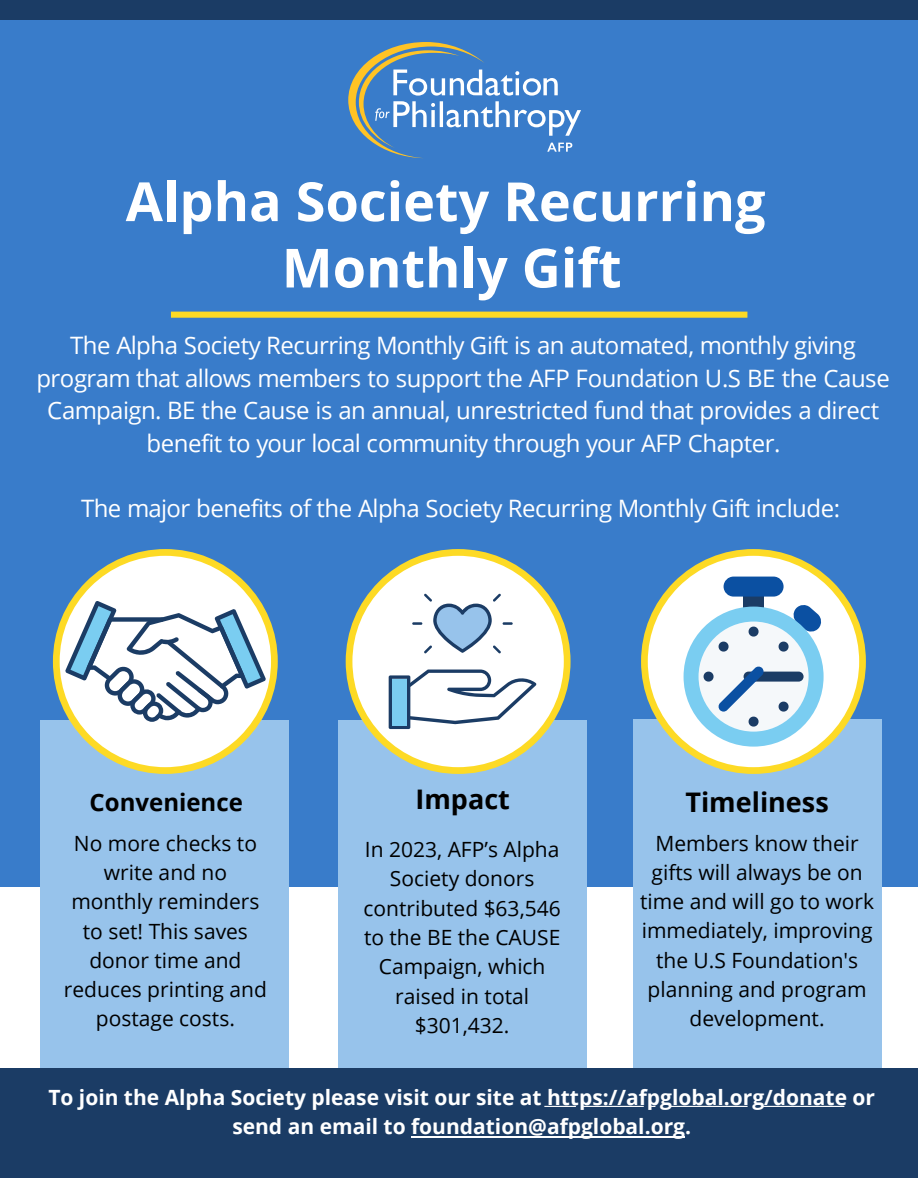
<style>
.page{position:relative;width:918px;height:1188px;background:#fff}
.page>*{position:absolute;margin:0;border:0;box-sizing:border-box;transform-origin:0 0}
.t1{font:700 54px/66.3px "Open Sans";color:#fff;text-align:center}
.t2{font:700 27px "Open Sans";color:#000}
.t3{font:24px/32.7px "Open Sans";letter-spacing:-.025em;color:#fff;text-align:center}
.t4{font:700 24px "Open Sans";color:#000}
.t5{font:21px/29.2px "Open Sans";color:#000;text-align:center}
.t6{font:700 21px/29.2px "Open Sans";color:#fff;text-align:center}
</style>
<div class="page">
<div style="left:0;top:0;width:918px;height:887px;background:#397cca"></div>
<div style="left:41px;top:720px;width:248px;height:458px;background:#97c3eb"></div>
<div style="left:339px;top:720px;width:248px;height:458px;background:#97c3eb"></div>
<div style="left:633px;top:720px;width:248px;height:458px;background:#97c3eb"></div>
<svg style="left:171px;top:312px;width:576px;height:6px;background:#f3d52c"></svg>
<svg style="left:53px;top:549px;width:225px;height:225px;fill:#fff"></svg>
<svg style="left:641px;top:549px;width:225px;height:225px"></svg>
<svg style="left:346px;top:549px;width:225px;height:225px;fill:#fff"></svg>
<svg style="left:389px;top:670px;width:147px;height:59px;background:#d0d7df"></svg>
<svg style="left:412px;top:594px;width:101px;height:59px;background:#cad9e7"></svg>
<div style="left:392px;top:679px;width:15px;height:47px;background:#7acdf1"></div>
<div style="left:0;top:1068px;width:918px;height:110px;background:#1b3c65"></div>
<div style="left:0;top:0;width:917px;height:19px;background:#1b3c65"></div>
<hr style="left:763px;top:1106px;width:81px;height:1px;background:#fff">
<hr style="left:671px;top:1106px;width:77px;height:1px;background:#fff">
<hr style="left:583px;top:1106px;width:61px;height:1px;background:#fff">
<hr style="left:544px;top:1106px;width:32px;height:1px;background:#fff">
<svg style="left:348px;top:42px;width:233px;height:116px"></svg>
<hr style="left:411px;top:1137px;width:274px;height:1px;background:#fff">
<h1 class="t1" style="left:126px;top:167px;width:641px">Alpha Society Recurring<br>Monthly Gift</h1>
<p class="t3" style="left:36px;top:328px;width:855px">The Alpha Society Recurring Monthly Gift is an automated, monthly giving program that allows members to support the AFP Foundation U.S BE the Cause Campaign. BE the Cause is an annual, unrestricted fund that provides a direct benefit to your local community through your AFP Chapter.</p>
<p class="t3" style="left:81px;top:492px;width:761px">The major benefits of the Alpha Society Recurring Monthly Gift include:</p>
<p class="t4" style="left:90px;top:786px;width:155px">Convenience</p>
<p class="t2" style="left:416px;top:780px;width:96px">Impact</p>
<p class="t2" style="left:685px;top:784px;width:145px">Timeliness</p>
<p class="t5" style="left:64px;top:828px;width:204px">No more checks to write and no monthly reminders to set! This saves donor time and reduces printing and postage costs.</p>
<p class="t5" style="left:364px;top:834px;width:199px">In 2023, AFP’s Alpha<br>Society donors contributed $63,546 to the BE the CAUSE<br>Campaign, which raised in total $301,432.</p>
<p class="t5" style="left:640px;top:828px;width:235px">Members know their gifts will always be on time and will go to work immediately, improving the U.S Foundation's planning and program development.</p>
<p class="t6" style="left:48px;top:1082px;width:828px">To join the Alpha Society please visit our site at https://afpglobal.org/donate or send an email to foundation@afpglobal.org.</p>
</div>
